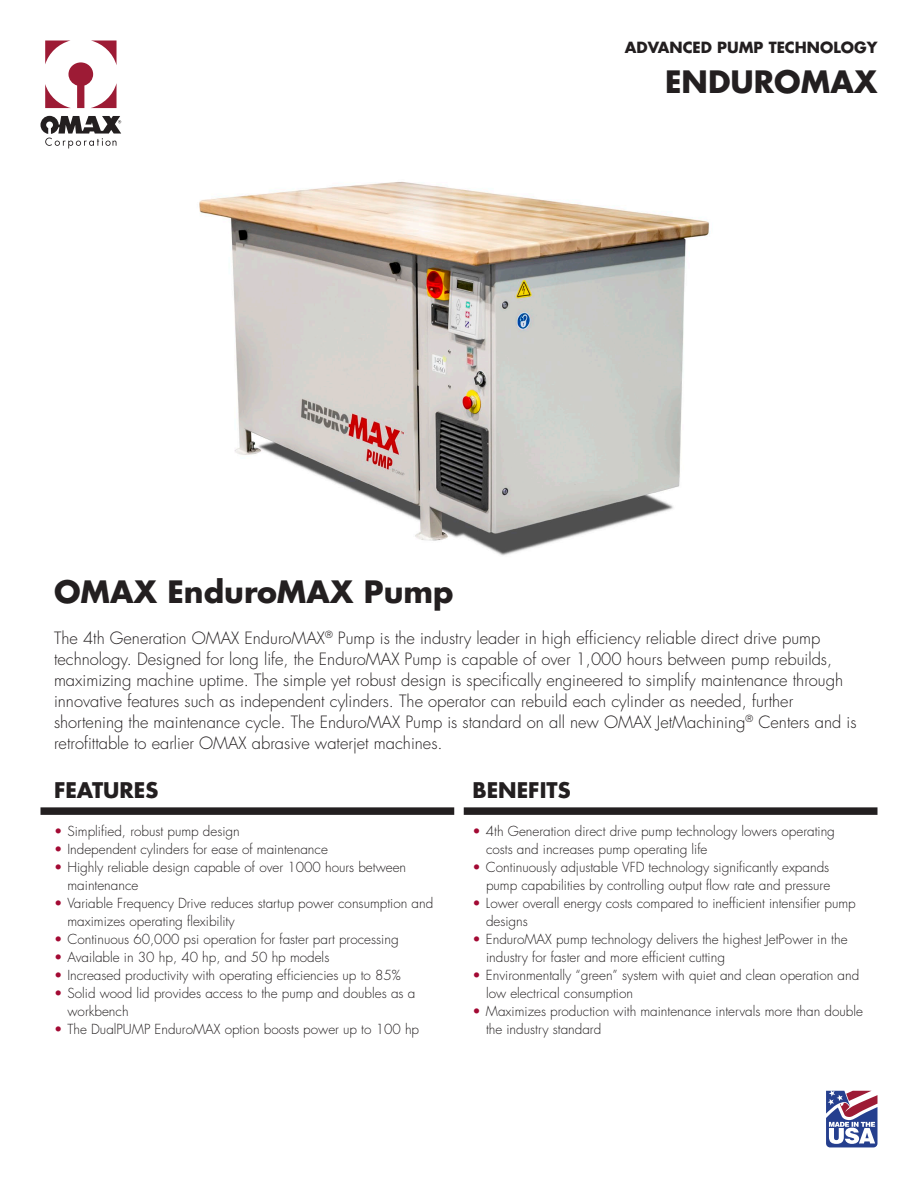
<style>
.page{position:relative;width:918px;height:1188px;background:#fff}
.page>*{position:absolute;margin:0;border:0;box-sizing:border-box;transform-origin:0 0}
.Primary_Text{font:700 30px "Futura Std";color:#231f20}
.Header_Title{font:700 30px "Futura Std";color:#231f20}
.Primary_Text-2{font:700 21px "Futura Std";color:#231f20}
.Primary_Text-3{font:300 16.5px/21px "Futura Std";color:#231f20}
.Header_Tagline{font:700 15px "Futura Std";color:#231f20}
.t1{font:300 13.5px/18px "Futura Std";color:#231f20}
.s1{color:#a30a34}
</style>
<div class="page">
<img style="left:199px;top:182px;width:511px;height:374px">
<div style="left:40px;top:807px;width:414px;height:8px;background:#231f20"></div>
<div style="left:464px;top:807px;width:414px;height:8px;background:#231f20"></div>
<svg style="left:45px;top:40px;width:72px;height:68px"></svg>
<svg style="left:40px;top:116px;width:81px;height:32px"></svg>
<svg style="left:826px;top:1091px;width:52px;height:56px"></svg>
<p class="Header_Tagline" style="left:625px;top:37px;width:254px">ADVANCED PUMP TECHNOLOGY</p>
<p class="Header_Title" style="left:665px;top:62px;width:214px">ENDUROMAX</p>
<p class="Primary_Text" style="left:54px;top:572px;width:401px">OMAX EnduroMAX Pump</p>
<p class="Primary_Text-3" style="left:54px;top:628px;width:804px">The 4th Generation OMAX EnduroMAX<sup>®</sup> Pump is the industry leader in high efficiency reliable direct drive pump technology. Designed for long life, the EnduroMAX Pump is capable of over 1,000 hours between pump rebuilds, maximizing machine uptime. The simple yet robust design is specifically engineered to simplify maintenance through innovative features such as independent cylinders. The operator can rebuild each cylinder as needed, further shortening the maintenance cycle. The EnduroMAX Pump is standard on all new OMAX JetMachining<sup>®</sup> Centers and is retrofittable to earlier OMAX abrasive waterjet machines.</p>
<p class="Primary_Text-2" style="left:54px;top:776px;width:106px">FEATURES</p>
<p class="Primary_Text-2" style="left:472px;top:776px;width:100px">BENEFITS</p>
<p class="t1" style="left:54px;top:822px;width:187px"><span class="s1">•</span> Simplified, robust pump design</p>
<p class="t1" style="left:54px;top:840px;width:275px"><span class="s1">•</span> Independent cylinders for ease of maintenance</p>
<p class="t1" style="left:68px;top:858px;width:340px;text-indent:-14px"><span class="s1">•</span> Highly reliable design capable of over 1000 hours between maintenance</p>
<p class="t1" style="left:68px;top:894px;width:367px;text-indent:-14px"><span class="s1">•</span> Variable Frequency Drive reduces startup power consumption and maximizes operating flexibility</p>
<p class="t1" style="left:54px;top:930px;width:346px"><span class="s1">•</span> Continuous 60,000 psi operation for faster part processing</p>
<p class="t1" style="left:54px;top:948px;width:277px"><span class="s1">•</span> Available in 30 hp, 40 hp, and 50 hp models</p>
<p class="t1" style="left:54px;top:966px;width:348px"><span class="s1">•</span> Increased productivity with operating efficiencies up to 85%</p>
<p class="t1" style="left:68px;top:984px;width:349px;text-indent:-14px"><span class="s1">•</span> Solid wood lid provides access to the pump and doubles as a workbench</p>
<p class="t1" style="left:54px;top:1020px;width:367px"><span class="s1">•</span> The DualPUMP EnduroMAX option boosts power up to 100 hp</p>
<p class="t1" style="left:486px;top:822px;width:350px;text-indent:-14px"><span class="s1">•</span> 4th Generation direct drive pump technology lowers operating costs and increases pump operating life</p>
<p class="t1" style="left:472px;top:858px;width:359px;text-align:right"><span class="s1">•</span> Continuously adjustable VFD technology significantly expands pump capabilities by controlling output flow rate and pressure</p>
<p class="t1" style="left:486px;top:894px;width:371px;text-indent:-14px"><span class="s1">•</span> Lower overall energy costs compared to inefficient intensifier pump designs</p>
<p class="t1" style="left:486px;top:930px;width:363px;text-indent:-14px"><span class="s1">•</span> EnduroMAX pump technology delivers the highest JetPower in the industry for faster and more efficient cutting</p>
<p class="t1" style="left:486px;top:966px;width:375px;text-indent:-14px"><span class="s1">•</span> Environmentally “green” system with quiet and clean operation and low electrical consumption</p>
<p class="t1" style="left:486px;top:1002px;width:378px;text-indent:-14px"><span class="s1">•</span> Maximizes production with maintenance intervals more than double the industry standard</p>
</div>
